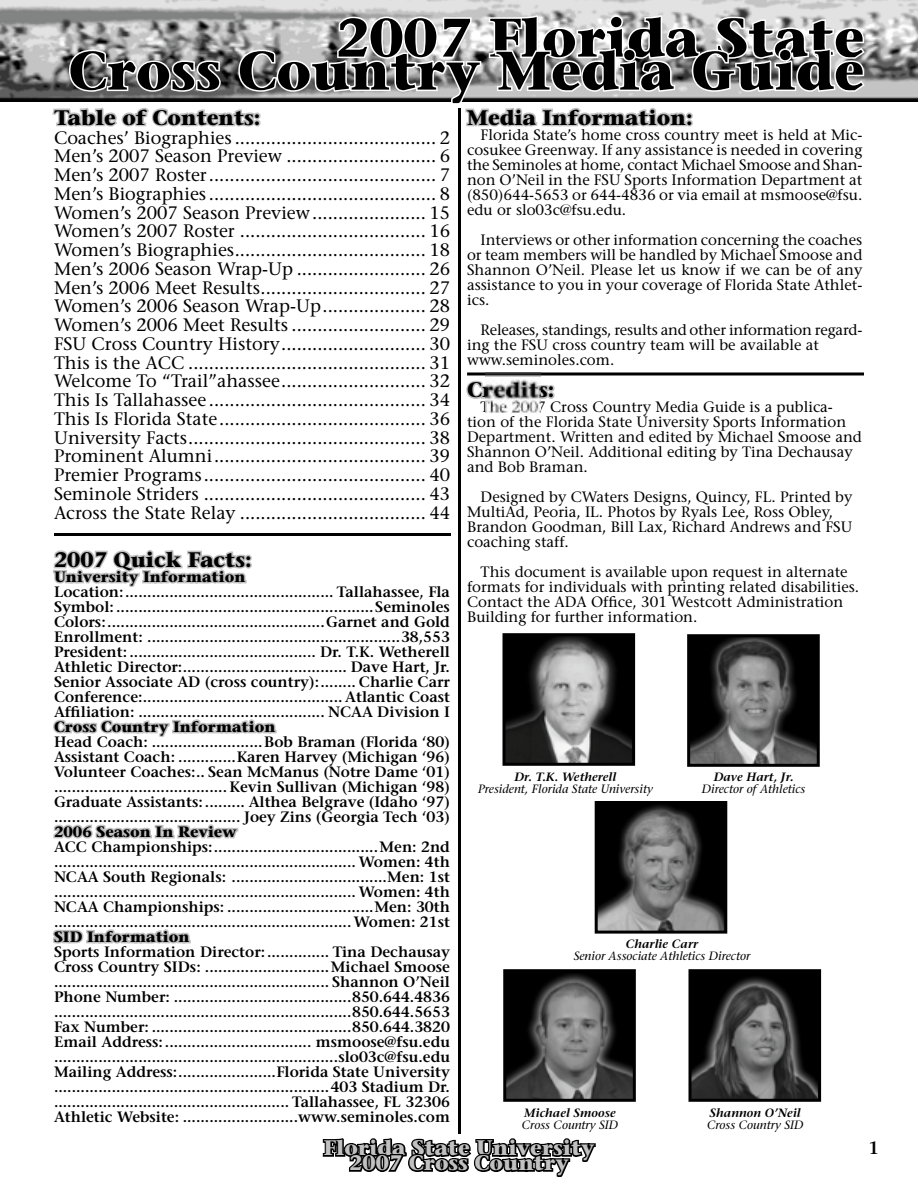
<style>
.page{position:relative;width:918px;height:1188px;background:#fff}
.page>*{position:absolute;margin:0;border:0;box-sizing:border-box;transform-origin:0 0}
.t1{font:700 54px "Stone Serif";color:#000}
.t2{font:700 21px "Stone Serif";color:#000}
.t3{font:700 21px/15px "Stone Serif";color:#c1c1c1;text-align:center}
.t4{font:18px/18.8px "Stone Serif";color:#000;text-align:justify}
.t5{font:600 18px "Stone Serif";color:#000}
.t6{font:600 15px/15px "Stone Serif";color:#000;text-align:justify}
.t7{font:15px/15px "Stone Serif";color:#000}
.t8{font:700 15px "Stone Serif";color:#000}
.t9{font:italic 12px "Stone Serif";color:#000}
.t10{font:italic 600 12px "Stone Serif";color:#000}
</style>
<div class="page">
<img style="left:0;top:0;width:918px;height:102px">
<svg style="left:322px;top:1138px;width:274px;height:39px"></svg>
<div style="left:245px;top:562px;width:7px;height:7px;border:3px solid #c1c1c1;border-radius:50%"></div>
<div style="left:245px;top:555px;width:7px;height:7px;border:3px solid #c1c1c1;border-radius:50%"></div>
<svg style="left:53px;top:550px;width:195px;height:37px"></svg>
<svg style="left:53px;top:719px;width:224px;height:18px"></svg>
<svg style="left:53px;top:824px;width:186px;height:15px"></svg>
<svg style="left:53px;top:929px;width:138px;height:15px"></svg>
<hr style="left:458px;top:108px;width:3px;height:1026px;background:#000">
<svg style="left:51px;top:13px;width:816px;height:114px"></svg>
<svg style="left:503px;top:633px;width:132px;height:133px;background:#494949"></svg>
<svg style="left:687px;top:634px;width:133px;height:133px;background:#404040"></svg>
<svg style="left:595px;top:801px;width:132px;height:133px;background:#464646"></svg>
<svg style="left:503px;top:969px;width:133px;height:133px;background:#3d3d3d"></svg>
<hr style="left:54px;top:533px;width:397px;height:3px;background:#000">
<svg style="left:466px;top:372px;width:398px;height:27px"></svg>
<svg style="left:688px;top:969px;width:133px;height:133px;background:#333"></svg>
<img style="left:486px;top:372px;width:54px;height:42px">
<h1 class="t1" style="left:335px;top:3px;width:530px">2007 Florida State</h1>
<h1 class="t1" style="left:68px;top:36px;width:797px">Cross Country Media Guide</h1>
<h2 class="t2" style="left:54px;top:104px;width:208px">Table of Contents:</h2>
<p class="t4" style="left:54px;top:128px;width:398px">Coaches’ Biographies ....................................... 2<br>Men’s 2007 Season Preview ............................. 6<br>Men’s 2007 Roster ............................................ 7<br>Men’s Biographies ............................................ 8<br>Women’s 2007 Season Preview ...................... 15<br>Women’s 2007 Roster .................................... 16<br>Women’s Biographies ..................................... 18<br>Men’s 2006 Season Wrap-Up ......................... 26<br>Men’s 2006 Meet Results ................................ 27<br>Women’s 2006 Season Wrap-Up .................... 28<br>Women’s 2006 Meet Results .......................... 29<br>FSU Cross Country History ............................ 30<br>This is the ACC .............................................. 31<br>Welcome To “Trail”ahassee ............................ 32<br>This Is Tallahassee .......................................... 34<br>This Is Florida State ........................................ 36<br>University Facts .............................................. 38<br>Prominent Alumni ......................................... 39<br>Premier Programs ........................................... 40<br>Seminole Striders ........................................... 43<br>Across the State Relay .................................... 44</p>
<h2 class="t2" style="left:54px;top:546px;width:199px">2007 Quick Facts:</h2>
<p class="t8" style="left:54px;top:567px;width:193px">University Information</p>
<p class="t6" style="left:54px;top:584px;width:398px">Location: ............................................... Tallahassee, Fla Symbol: ..........................................................Seminoles Colors: .................................................Garnet and Gold Enrollment: .........................................................38,553<br>President: .......................................... Dr. T.K. Wetherell Athletic Director: ..................................... Dave Hart, Jr.<br>Senior Associate AD (cross country): ........ Charlie Carr Conference: ............................................. Atlantic Coast Affiliation: .......................................... NCAA Division I</p>
<p class="t8" style="left:54px;top:717px;width:223px">Cross Country Information</p>
<p class="t6" style="left:54px;top:734px;width:398px">Head Coach: .........................Bob Braman (Florida ‘80)<br>Assistant Coach: .............Karen Harvey (Michigan ‘96)<br>Volunteer Coaches: .. Sean McManus (Notre Dame ‘01) ....................................... Kevin Sullivan (Michigan ‘98)<br>Graduate Assistants: ......... Althea Belgrave (Idaho ‘97) .......................................... Joey Zins (Georgia Tech ‘03)</p>
<p class="t8" style="left:54px;top:822px;width:184px">2006 Season In Review</p>
<p class="t6" style="left:54px;top:839px;width:398px">ACC Championships: .....................................Men: 2nd .................................................................... Women: 4th NCAA South Regionals: ...................................Men: 1st .................................................................... Women: 4th NCAA Championships: .................................Men: 30th ...................................................................Women: 21st</p>
<p class="t8" style="left:54px;top:927px;width:137px">SID Information</p>
<p class="t6" style="left:54px;top:944px;width:398px">Sports Information Director: .............. Tina Dechausay Cross Country SIDs: ............................Michael Smoose .............................................................. Shannon O’Neil Phone Number: ........................................850.644.4836 ...................................................................850.644.5653<br>Fax Number: .............................................850.644.3820<br>Email Address: ................................. msmoose@fsu.edu ................................................................slo03c@fsu.edu Mailing Address: ......................Florida State University ..............................................................403 Stadium Dr. ..................................................... Tallahassee, FL 32306<br>Athletic Website: ..........................www.seminoles.com</p>
<h2 class="t2" style="left:467px;top:104px;width:227px">Media Information:</h2>
<p class="t7" style="left:467px;top:127px;width:397px;text-align:justify;text-indent:14px">Florida State’s home cross country meet is held at Mic&shy;cosukee Greenway. If any assistance is needed in covering the Seminoles at home, contact Michael Smoose and Shan&shy;non O’Neil in the FSU Sports Information Department at (850)644-5653 or 644-4836 or via email at msmoose@fsu. edu or slo03c@fsu.edu.</p>
<p class="t7" style="left:467px;top:232px;width:397px;text-align:justify;text-indent:14px">Interviews or other information concerning the coaches or team members will be handled by Michael Smoose and Shannon O’Neil. Please let us know if we can be of any assistance to you in your coverage of Florida State Athlet&shy;ics.</p>
<p class="t7" style="left:467px;top:322px;width:397px;text-indent:14px">Releases, standings, results and other information regard&shy;ing the FSU cross country team will be available at www.seminoles.com.</p>
<h2 class="t2" style="left:467px;top:376px;width:89px">Credits:</h2>
<p class="t7" style="left:467px;top:399px;width:396px;text-indent:14px">The 2007 Cross Country Media Guide is a publica&shy;tion of the Florida State University Sports Information Department. Written and edited by Michael Smoose and Shannon O’Neil. Additional editing by Tina Dechausay and Bob Braman.</p>
<p class="t7" style="left:467px;top:489px;width:387px;text-indent:14px">Designed by CWaters Designs, Quincy, FL. Printed by MultiAd, Peoria, IL. Photos by Ryals Lee, Ross Obley, Brandon Goodman, Bill Lax, Richard Andrews and FSU coaching staff.</p>
<p class="t7" style="left:467px;top:564px;width:394px;text-indent:14px">This document is available upon request in alternate formats for individuals with printing related disabilities.<br>Contact the ADA Office, 301 Westcott Administration Building for further information.</p>
<p class="t10" style="left:514px;top:770px;width:104px">Dr. T.K. Wetherell</p>
<p class="t9" style="left:478px;top:782px;width:176px">President, Florida State University</p>
<p class="t10" style="left:714px;top:770px;width:81px">Dave Hart, Jr.</p>
<p class="t9" style="left:702px;top:782px;width:105px">Director of Athletics</p>
<p class="t10" style="left:626px;top:937px;width:74px">Charlie Carr</p>
<p class="t9" style="left:574px;top:949px;width:178px">Senior Associate Athletics Director</p>
<p class="t10" style="left:524px;top:1106px;width:93px">Michael Smoose</p>
<p class="t9" style="left:522px;top:1118px;width:98px">Cross Country SID</p>
<p class="t10" style="left:710px;top:1106px;width:93px">Shannon O’Neil</p>
<p class="t9" style="left:707px;top:1118px;width:98px">Cross Country SID</p>
<h2 class="t3" style="left:324px;top:1140px;width:272px">Florida State University<br>2007 Cross Country</h2>
<p class="t5" style="left:869px;top:1136px;width:12px">1</p>
</div>
